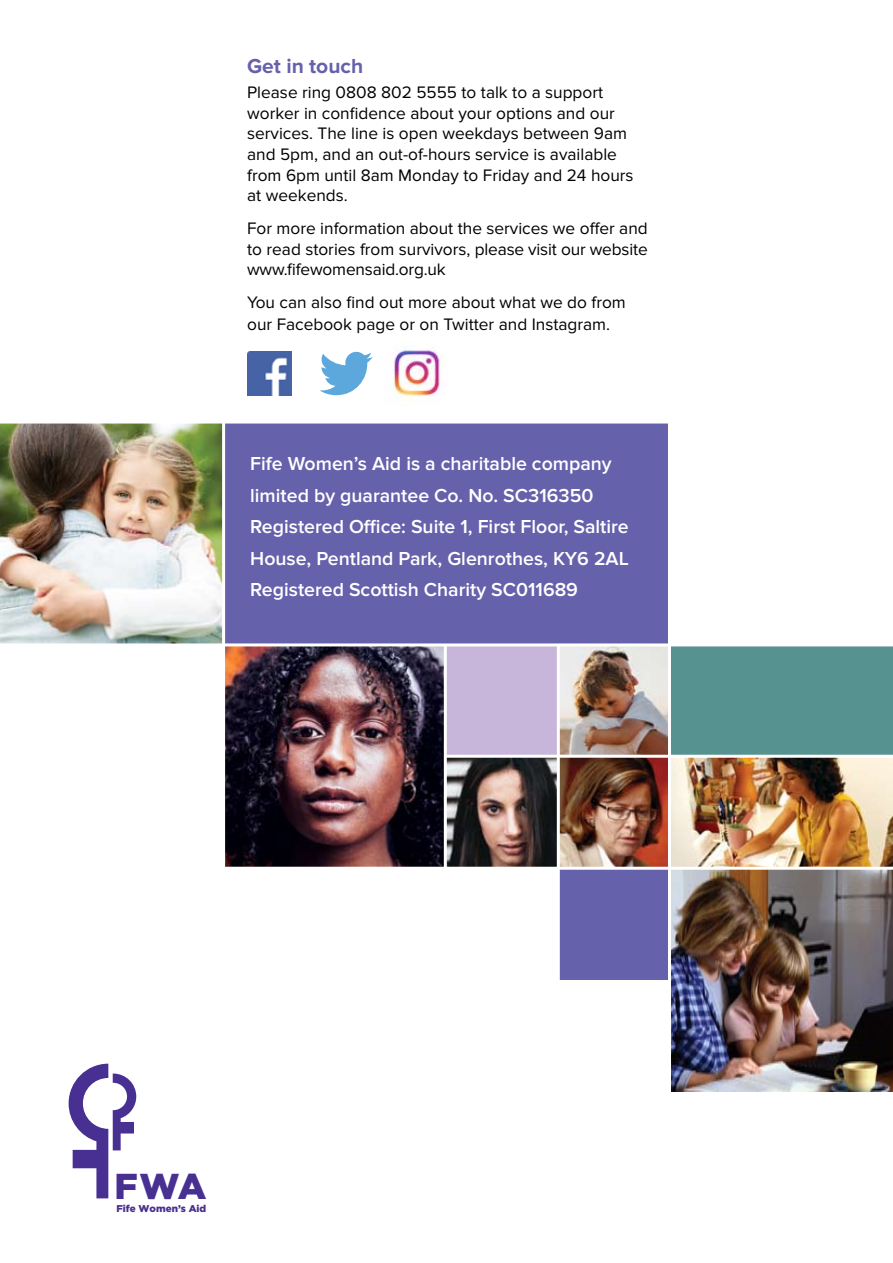
<style>
.page{position:relative;width:893px;height:1263px;background:#fff}
.page>*{position:absolute;margin:0;border:0;box-sizing:border-box;transform-origin:0 0}
.t1{font:900 36px "Gotham";color:#482f92}
.t2{font:700 21px "Proxima Nova";color:#6661ab}
.t3{font:600 19.5px/31.5px "Proxima Nova";color:#fff}
.t4{font:17.25px/20.7px "Proxima Nova";color:#000}
.t5{font:900 9.9px "Gotham";color:#482f92}
</style>
<div class="page">
<img style="left:671px;top:758px;width:222px;height:334px">
<img style="left:560px;top:646px;width:108px;height:221px">
<img style="left:447px;top:758px;width:110px;height:109px">
<img style="left:225px;top:646px;width:219px;height:221px">
<img style="left:0;top:423px;width:222px;height:220px">
<div style="left:558px;top:868px;width:112px;height:111px;background:#6661ab"></div>
<div style="left:223px;top:422px;width:446px;height:223px;background:#6661ab"></div>
<div style="left:669px;top:645px;width:224px;height:111px;background:#559290"></div>
<div style="left:446px;top:645px;width:112px;height:111px;background:#c7b6d9"></div>
<hr style="left:222px;top:422px;width:3px;height:456px;background:#fff">
<hr style="left:444px;top:645px;width:3px;height:230px;background:#fff">
<hr style="left:557px;top:645px;width:3px;height:339px;background:#fff">
<hr style="left:668px;top:422px;width:3px;height:674px;background:#fff">
<hr style="left:0;top:643px;width:893px;height:3px;background:#fff">
<hr style="left:445px;top:755px;width:448px;height:3px;background:#fff">
<hr style="left:224px;top:867px;width:669px;height:3px;background:#fff">
<hr style="left:0;top:420px;width:680px;height:3px;background:#fff">
<img style="left:247px;top:351px;width:44px;height:45px">
<svg style="left:319px;top:352px;width:54px;height:43px"></svg>
<img style="left:393px;top:348px;width:51px;height:53px">
<svg style="left:69px;top:1064px;width:67px;height:134px"></svg>
<p class="t2" style="left:247px;top:54px;width:118px">Get in touch</p>
<p class="t4" style="left:247px;top:82px;width:388px">Please ring 0808 802 5555 to talk to a support worker in confidence about your options and our services. The line is open weekdays between 9am and 5pm, and an out-of-hours service is available from 6pm until 8am Monday to Friday and 24 hours at weekends.</p>
<p class="t4" style="left:247px;top:218px;width:402px;text-align:justify">For more information about the services we offer and to read stories from survivors, please visit our website www.fifewomensaid.org.uk</p>
<p class="t4" style="left:247px;top:292px;width:380px;line-height:21.6px">You can also find out more about what we do from our Facebook page or on Twitter and Instagram.</p>
<p class="t3" style="left:250px;top:448px;width:380px">Fife Women’s Aid is a charitable company limited by guarantee Co. No. SC316350<br>Registered Office: Suite 1, First Floor, Saltire House, Pentland Park, Glenrothes, KY6 2AL Registered Scottish Charity SC011689</p>
<h1 class="t1" style="left:114px;top:1165px;width:94px">FWA</h1>
<p class="t5" style="left:116px;top:1202px;width:91px">Fife Women’s Aid</p>
</div>
